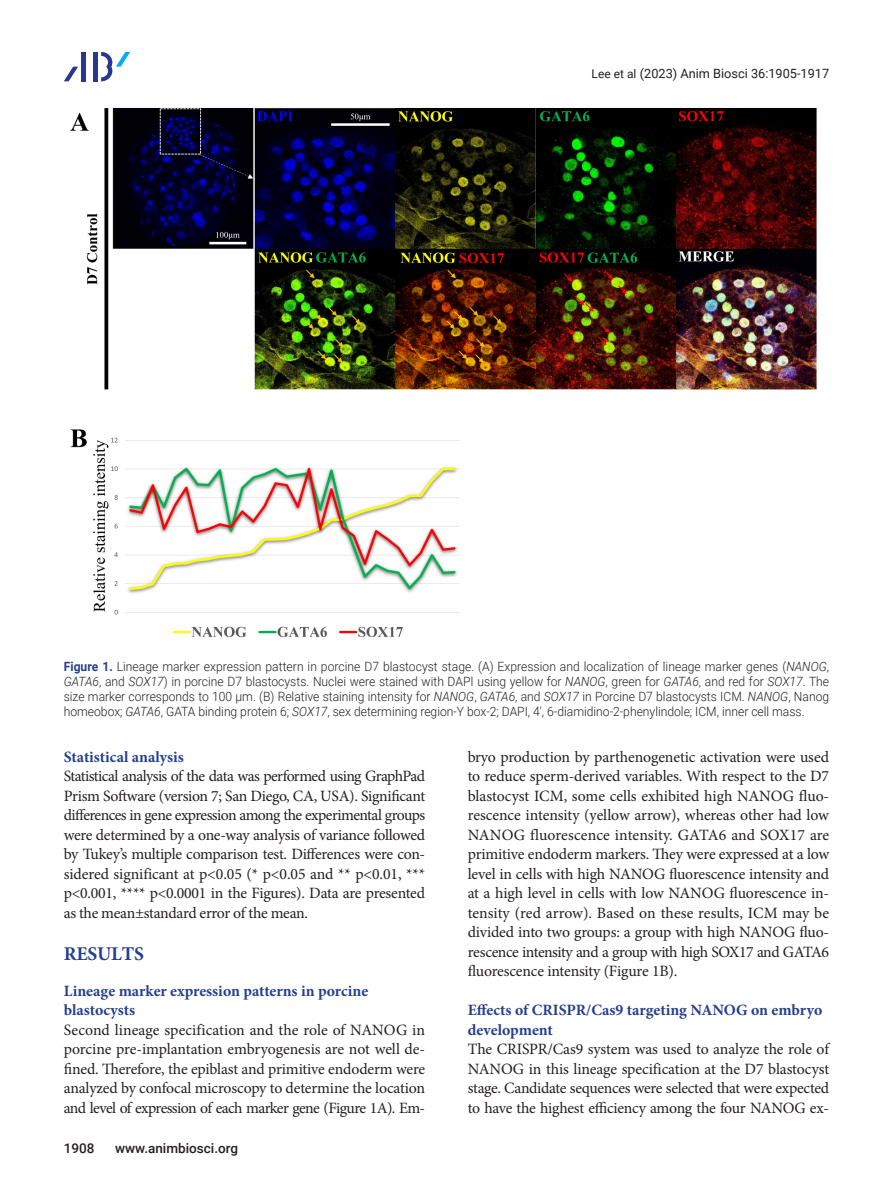
<style>
.page{position:relative;width:893px;height:1191px;background:#fff}
.page>*{position:absolute;margin:0;border:0;box-sizing:border-box;transform-origin:0 0}
.대제목{font:700 19.5px "Minion Pro";letter-spacing:-.01em;color:#253f8e}
.본문{font:15.75px/19.5px "Minion Pro";letter-spacing:-.025em;color:#231f20;text-align:justify}
.중제목{font:700 15.75px/19.5px "Minion Pro";color:#253f8e}
.t1{font:500 13.5px "Roboto";color:#231f20}
.표_그림__제목{font:300 12.75px/15px "Roboto";color:#231f20;text-align:justify;scale:.95 1}
.t2{font:12.75px "Roboto";color:#231f20}
.s1{font-size:12px}
.s2{font-weight:700;color:#253f8e}
.s3{font-style:italic}
</style>
<div class="page">
<div style="left:93px;top:52px;width:5px;height:29px;background:#283890"></div>
<hr style="left:82px;top:52px;width:4px;height:29px;background:#283890">
<svg style="left:64px;top:67px;width:14px;height:14px"></svg>
<svg style="left:101px;top:52px;width:29px;height:29px"></svg>
<img style="left:70px;top:107px;width:747px;height:531px">
<p class="t2" style="left:592px;top:65px;width:239px"><span class="s1">Lee et al</span> (2023) Anim Biosci 36:1905-1917</p>
<p class="표_그림__제목" style="left:64px;top:658px;width:807px"><span class="s2">Figure 1.</span> Lineage marker expression pattern in porcine D7 blastocyst stage. (A) Expression and localization of lineage marker genes (<span class="s3">NANOG</span>, <span class="s3">GATA6</span>, and <span class="s3">SOX17</span>) in porcine D7 blastocysts. Nuclei were stained with DAPI using yellow for <span class="s3">NANOG</span>, green for <span class="s3">GATA6</span>, and red for <span class="s3">SOX17</span>. The size marker corresponds to 100 μm. (B) Relative staining intensity for <span class="s3">NANOG</span>, <span class="s3">GATA6</span>, and <span class="s3">SOX17</span> in Porcine D7 blastocysts ICM. <span class="s3">NANOG</span>, Nanog homeobox; <span class="s3">GATA6</span>, GATA binding protein 6; <span class="s3">SOX17</span>, sex determining region-Y box-2; DAPI, 4', 6-diamidino-2-phenylindole; ICM, inner cell mass.</p>
<p class="중제목" style="left:64px;top:746px;width:122px">Statistical analysis</p>
<p class="본문" style="left:64px;top:766px;width:363px">Statistical analysis of the data was performed using GraphPad Prism Software (version 7; San Diego, CA, USA). Significant differences in gene expression among the experimental groups were determined by a one-way analysis of variance followed by Tukey’s multiple comparison test. Differences were con&shy;sidered significant at p&lt;0.05 (* p&lt;0.05 and ** p&lt;0.01, *** p&lt;0.001, **** p&lt;0.0001 in the Figures). Data are presented as the mean±standard error of the mean.</p>
<p class="대제목" style="left:64px;top:939px;width:82px">RESULTS</p>
<p class="중제목" style="left:64px;top:980px;width:306px">Lineage marker expression patterns in porcine blastocysts</p>
<p class="본문" style="left:64px;top:1020px;width:363px">Second lineage specification and the role of NANOG in porcine pre-implantation embryogenesis are not well de&shy;fined. Therefore, the epiblast and primitive endoderm were analyzed by confocal microscopy to determine the location and level of expression of each marker gene (Figure 1A). Em-</p>
<p class="t1" style="left:64px;top:1138px;width:32px">1908</p>
<p class="t1" style="left:115px;top:1138px;width:125px">www.animbiosci.org</p>
<p class="본문" style="left:468px;top:747px;width:363px">bryo production by parthenogenetic activation were used to reduce sperm-derived variables. With respect to the D7 blastocyst ICM, some cells exhibited high NANOG fluo&shy;rescence intensity (yellow arrow), whereas other had low NANOG fluorescence intensity. GATA6 and SOX17 are primitive endoderm markers. They were expressed at a low level in cells with high NANOG fluorescence intensity and at a high level in cells with low NANOG fluorescence in&shy;tensity (red arrow). Based on these results, ICM may be divided into two groups: a group with high NANOG fluo&shy;rescence intensity and a group with high SOX17 and GATA6 fluorescence intensity (Figure 1B).</p>
<p class="중제목" style="left:468px;top:1000px;width:356px">Effects of CRISPR/Cas9 targeting NANOG on embryo development</p>
<p class="본문" style="left:468px;top:1039px;width:363px">The CRISPR/Cas9 system was used to analyze the role of NANOG in this lineage specification at the D7 blastocyst stage. Candidate sequences were selected that were expected to have the highest efficiency among the four NANOG ex-</p>
</div>
